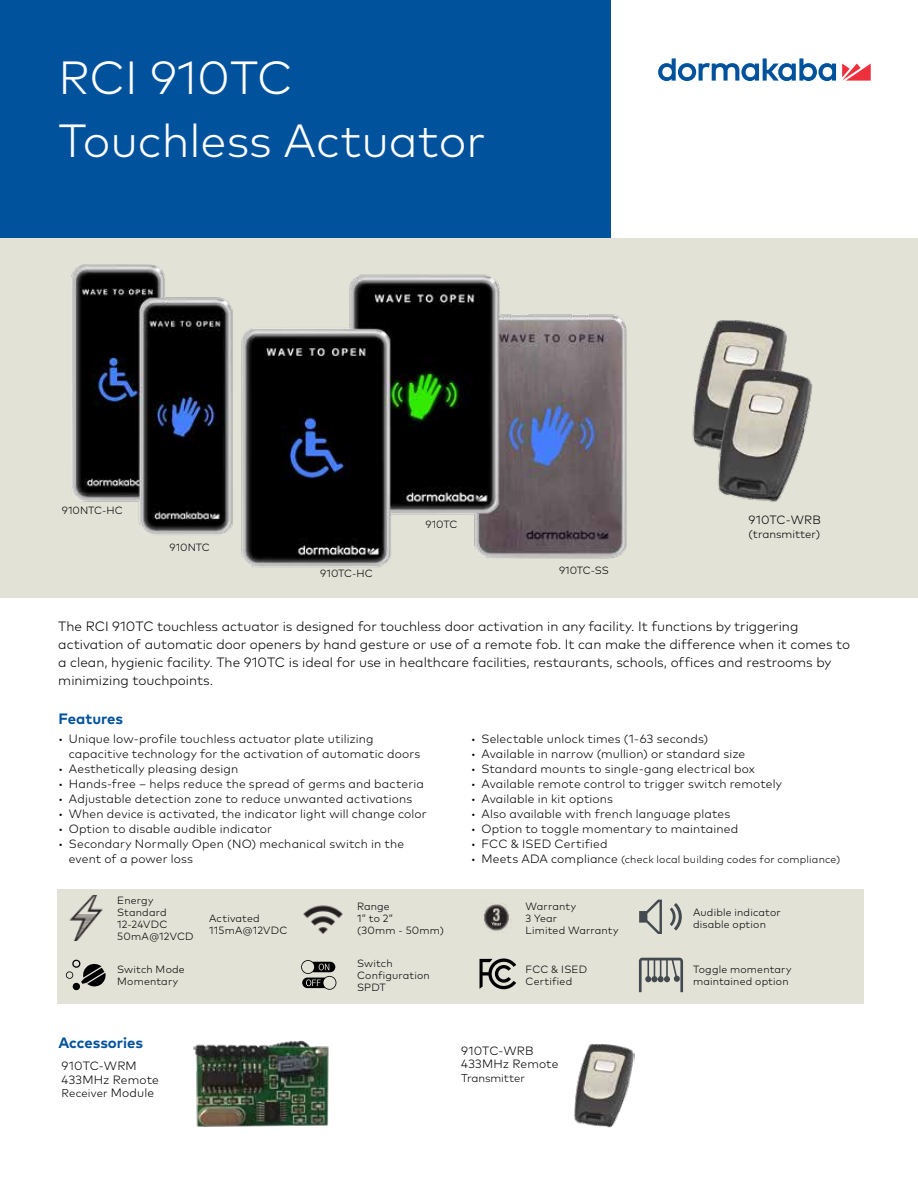
<style>
.page{position:relative;width:918px;height:1188px;background:#fff}
.page>*{position:absolute;margin:0;border:0;box-sizing:border-box;transform-origin:0 0}
.t1{font:300 46.5px/63px "Mark Pro";color:#fff}
.t2{font:700 15px "Mark Pro";letter-spacing:-.005em;color:#00529c}
.t3{font:300 13.5px/18px "Mark Pro";color:#000}
.t4{font:300 12px/15px "Mark Pro";letter-spacing:.015em;color:#000}
.t5{font:300 11.25px "Mark Pro";color:#000}
.t6{font:300 10.5px/12px "Mark Pro";letter-spacing:.02em;color:#000}
.t7{font:300 10.5px "Mark Pro";color:#000}
.s1{font-size:12px}
</style>
<div class="page">
<div style="left:0;top:238px;width:918px;height:360px;background:#e3e2d7"></div>
<img style="left:71px;top:264px;width:742px;height:304px">
<div style="left:57px;top:889px;width:807px;height:115px;background:#e3e2d7"></div>
<img style="left:69px;top:895px;width:34px;height:45px">
<img style="left:303px;top:905px;width:40px;height:29px">
<img style="left:483px;top:903px;width:26px;height:30px">
<svg style="left:639px;top:900px;width:43px;height:34px"></svg>
<svg style="left:65px;top:959px;width:41px;height:32px"></svg>
<svg style="left:301px;top:960px;width:35px;height:30px"></svg>
<svg style="left:480px;top:959px;width:36px;height:30px"></svg>
<svg style="left:639px;top:958px;width:44px;height:34px"></svg>
<img style="left:193px;top:1040px;width:136px;height:87px">
<img style="left:574px;top:1044px;width:60px;height:83px">
<div style="left:0;top:0;width:611px;height:238px;background:#00529c"></div>
<svg style="left:842px;top:64px;width:29px;height:17px"></svg>
<svg style="left:658px;top:58px;width:178px;height:23px"></svg>
<h1 class="t1" style="left:58px;top:43px;width:428px">RCI 910TC<br>Touchless Actuator</h1>
<p class="t7" style="left:62px;top:503px;width:62px">910NTC-HC</p>
<p class="t6" style="left:170px;top:540px;width:42px">910NTC</p>
<p class="t6" style="left:320px;top:567px;width:54px">910TC-HC</p>
<p class="t6" style="left:426px;top:518px;width:33px">910TC</p>
<p class="t6" style="left:559px;top:564px;width:51px">910TC-SS</p>
<p class="t4" style="left:748px;top:511px;width:74px">910TC-WRB</p>
<p class="t5" style="left:748px;top:525px;width:73px">(transmitter)</p>
<p class="t3" style="left:58px;top:616px;width:793px">The RCI 910TC touchless actuator is designed for touchless door activation in any facility. It functions by triggering activation of automatic door openers by hand gesture or use of a remote fob. It can make the difference when it comes to a clean, hygienic facility. The 910TC is ideal for use in healthcare facilities, restaurants, schools, offices and restrooms by minimizing touchpoints.</p>
<p class="t2" style="left:58px;top:708px;width:66px">Features</p>
<p class="t4" style="left:69px;top:730px;width:353px;text-indent:-10px">• Unique low-profile touchless actuator plate utilizing capacitive technology for the activation of automatic doors</p>
<p class="t4" style="left:58px;top:760px;width:181px">• Aesthetically pleasing design</p>
<p class="t4" style="left:58px;top:775px;width:367px">• Hands-free – helps reduce the spread of germs and bacteria</p>
<p class="t4" style="left:58px;top:790px;width:356px">• Adjustable detection zone to reduce unwanted activations</p>
<p class="t4" style="left:58px;top:805px;width:370px">• When device is activated, the indicator light will change color</p>
<p class="t4" style="left:58px;top:820px;width:215px">• Option to disable audible indicator</p>
<p class="t4" style="left:69px;top:835px;width:337px;text-indent:-10px">• Secondary Normally Open (NO) mechanical switch in the event of a power loss</p>
<p class="t4" style="left:471px;top:730px;width:239px">• Selectable unlock times (1-63 seconds)</p>
<p class="t4" style="left:471px;top:745px;width:276px">• Available in narrow (mullion) or standard size</p>
<p class="t4" style="left:471px;top:760px;width:286px">• Standard mounts to single-gang electrical box</p>
<p class="t4" style="left:471px;top:775px;width:313px">• Available remote control to trigger switch remotely</p>
<p class="t4" style="left:471px;top:790px;width:144px">• Available in kit options</p>
<p class="t4" style="left:471px;top:805px;width:261px">• Also available with french language plates</p>
<p class="t4" style="left:471px;top:820px;width:269px">• Option to toggle momentary to maintained</p>
<p class="t4" style="left:471px;top:835px;width:138px">• FCC &amp; ISED Certified</p>
<p class="t6" style="left:471px;top:852px;width:371px"><span class="s1">• Meets ADA compliance</span> (check local building codes for compliance)</p>
<p class="t6" style="left:117px;top:894px;width:78px">Energy<br>Standard<br>12-24VDC<br>50mA@12VCD</p>
<p class="t6" style="left:209px;top:912px;width:80px">Activated<br>115mA@12VDC</p>
<p class="t6" style="left:357px;top:900px;width:88px">Range<br>1” to 2”<br>(30mm - 50mm)</p>
<p class="t6" style="left:525px;top:900px;width:95px">Warranty<br>3 Year<br>Limited Warranty</p>
<p class="t6" style="left:693px;top:906px;width:89px">Audible indicator disable option</p>
<p class="t6" style="left:117px;top:963px;width:69px">Switch Mode<br>Momentary</p>
<p class="t6" style="left:357px;top:957px;width:74px">Switch<br>Configuration<br>SPDT</p>
<p class="t6" style="left:525px;top:963px;width:63px">FCC &amp; ISED<br>Certified</p>
<p class="t6" style="left:693px;top:963px;width:100px">Toggle momentary maintained option</p>
<p class="t2" style="left:58px;top:1032px;width:86px">Accessories</p>
<p class="t4" style="left:62px;top:1058px;width:99px;line-height:13.5px">910TC-WRM<br>433MHz Remote</p>
<p class="t5" style="left:62px;top:1085px;width:94px">Receiver <span class="s1">Module</span></p>
<p class="t4" style="left:461px;top:1043px;width:99px;line-height:13.5px">910TC-WRB<br>433MHz Remote</p>
<p class="t5" style="left:461px;top:1070px;width:65px">Transmitter</p>
</div>
